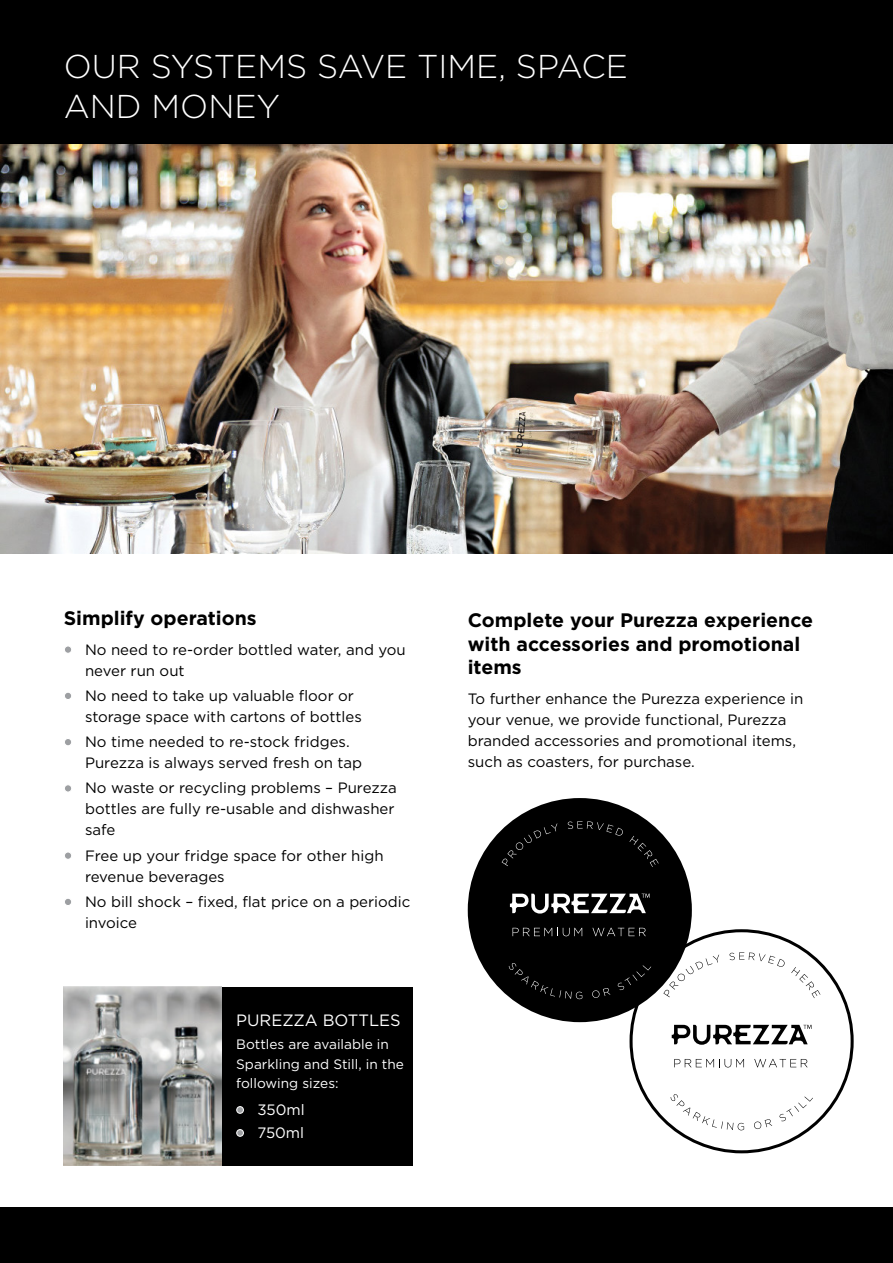
<style>
.page{position:relative;width:893px;height:1263px;background:#fff}
.page>*{position:absolute;margin:0;border:0;box-sizing:border-box;transform-origin:0 0}
.t1{font:300 33px/39.6px "Gotham HTF";color:#fff}
.t2{font:700 19.5px/23.4px "Gotham";color:#000}
.t3{font:16.35px "Gotham";color:#fff}
.t4{font:15px/21px "Gotham";color:#000}
.t5{font:15px/23px "Gotham";color:#fff}
.t6{font:13.65px/19px "Gotham";color:#fff}
</style>
<div class="page">
<div style="left:0;top:0;width:893px;height:145px;background:#000"></div>
<svg style="left:629px;top:929px;width:225px;height:224px"></svg>
<svg style="left:674px;top:1059px;width:70px;height:8px"></svg>
<svg style="left:754px;top:1059px;width:54px;height:8px"></svg>
<svg style="left:672px;top:1025px;width:139px;height:20px"></svg>
<svg style="left:671px;top:1094px;width:73px;height:36px"></svg>
<svg style="left:754px;top:1119px;width:18px;height:10px"></svg>
<svg style="left:779px;top:1096px;width:34px;height:25px"></svg>
<svg style="left:692px;top:955px;width:27px;height:42px"></svg>
<svg style="left:729px;top:952px;width:56px;height:15px"></svg>
<svg style="left:791px;top:967px;width:29px;height:31px"></svg>
<svg style="left:468px;top:798px;width:224px;height:224px;fill:#000"></svg>
<svg style="left:512px;top:928px;width:70px;height:8px"></svg>
<svg style="left:592px;top:928px;width:54px;height:8px"></svg>
<svg style="left:510px;top:894px;width:140px;height:19px"></svg>
<svg style="left:509px;top:963px;width:73px;height:36px;background:#080808"></svg>
<svg style="left:592px;top:988px;width:18px;height:10px"></svg>
<svg style="left:617px;top:965px;width:34px;height:25px"></svg>
<svg style="left:502px;top:823px;width:55px;height:43px;background:#090909"></svg>
<svg style="left:568px;top:821px;width:55px;height:15px"></svg>
<svg style="left:629px;top:836px;width:30px;height:31px"></svg>
<img style="left:0;top:145px;width:893px;height:408px">
<div style="left:64px;top:987px;width:348px;height:178px;background:#000"></div>
<div style="left:237px;top:1106px;width:6px;height:7px;background:#9d9fa2;border-radius:50%"></div>
<div style="left:236px;top:1106px;width:8px;height:8px;border:1px solid #fff;border-radius:50%"></div>
<div style="left:237px;top:1129px;width:6px;height:7px;background:#9d9fa2;border-radius:50%"></div>
<div style="left:236px;top:1129px;width:8px;height:8px;border:1px solid #fff;border-radius:50%"></div>
<div style="left:0;top:1208px;width:893px;height:55px;background:#000"></div>
<div style="left:64px;top:646px;width:8px;height:7px;background:#9d9fa2;border-radius:50%"></div>
<div style="left:64px;top:645px;width:8px;height:9px;border:1px solid #fff;border-radius:50%"></div>
<div style="left:64px;top:692px;width:8px;height:7px;background:#9d9fa2;border-radius:50%"></div>
<div style="left:64px;top:692px;width:8px;height:8px;border:1px solid #fff;border-radius:50%"></div>
<div style="left:64px;top:738px;width:8px;height:8px;background:#9d9fa2;border-radius:50%"></div>
<div style="left:64px;top:738px;width:8px;height:8px;border:1px solid #fff;border-radius:50%"></div>
<div style="left:64px;top:785px;width:8px;height:7px;background:#9d9fa2;border-radius:50%"></div>
<div style="left:64px;top:784px;width:8px;height:9px;border:1px solid #fff;border-radius:50%"></div>
<div style="left:64px;top:852px;width:8px;height:7px;background:#9d9fa2;border-radius:50%"></div>
<div style="left:64px;top:851px;width:8px;height:9px;border:1px solid #fff;border-radius:50%"></div>
<div style="left:64px;top:898px;width:8px;height:7px;background:#9d9fa2;border-radius:50%"></div>
<div style="left:64px;top:898px;width:8px;height:8px;border:1px solid #fff;border-radius:50%"></div>
<img style="left:64px;top:987px;width:157px;height:178px">
<h1 class="t1" style="left:64px;top:46px;width:566px">OUR SYSTEMS SAVE TIME, SPACE<br>AND MONEY</h1>
<h2 class="t2" style="left:64px;top:606px;width:194px">Simplify operations</h2>
<p class="t4" style="left:85px;top:638px;width:322px">No need to re-order bottled water, and you never run out</p>
<p class="t4" style="left:85px;top:685px;width:278px">No need to take up valuable floor or storage space with cartons of bottles</p>
<p class="t4" style="left:85px;top:731px;width:279px">No time needed to re-stock fridges.<br>Purezza is always served fresh on tap</p>
<p class="t4" style="left:85px;top:777px;width:313px">No waste or recycling problems – Purezza bottles are fully re-usable and dishwasher safe</p>
<p class="t4" style="left:85px;top:844px;width:300px">Free up your fridge space for other high revenue beverages</p>
<p class="t4" style="left:85px;top:891px;width:327px">No bill shock – fixed, flat price on a periodic invoice</p>
<p class="t3" style="left:236px;top:1010px;width:166px">PUREZZA BOTTLES</p>
<p class="t6" style="left:236px;top:1035px;width:169px">Bottles are available in<br>Sparkling and Still, in the following sizes:</p>
<p class="t5" style="left:257px;top:1097px;width:49px">350ml<br>750ml</p>
<h2 class="t2" style="left:468px;top:608px;width:347px">Complete your Purezza experience with accessories and promotional items</h2>
<p class="t4" style="left:468px;top:687px;width:337px">To further enhance the Purezza experience in your venue, we provide functional, Purezza branded accessories and promotional items, such as coasters, for purchase.</p>
</div>
